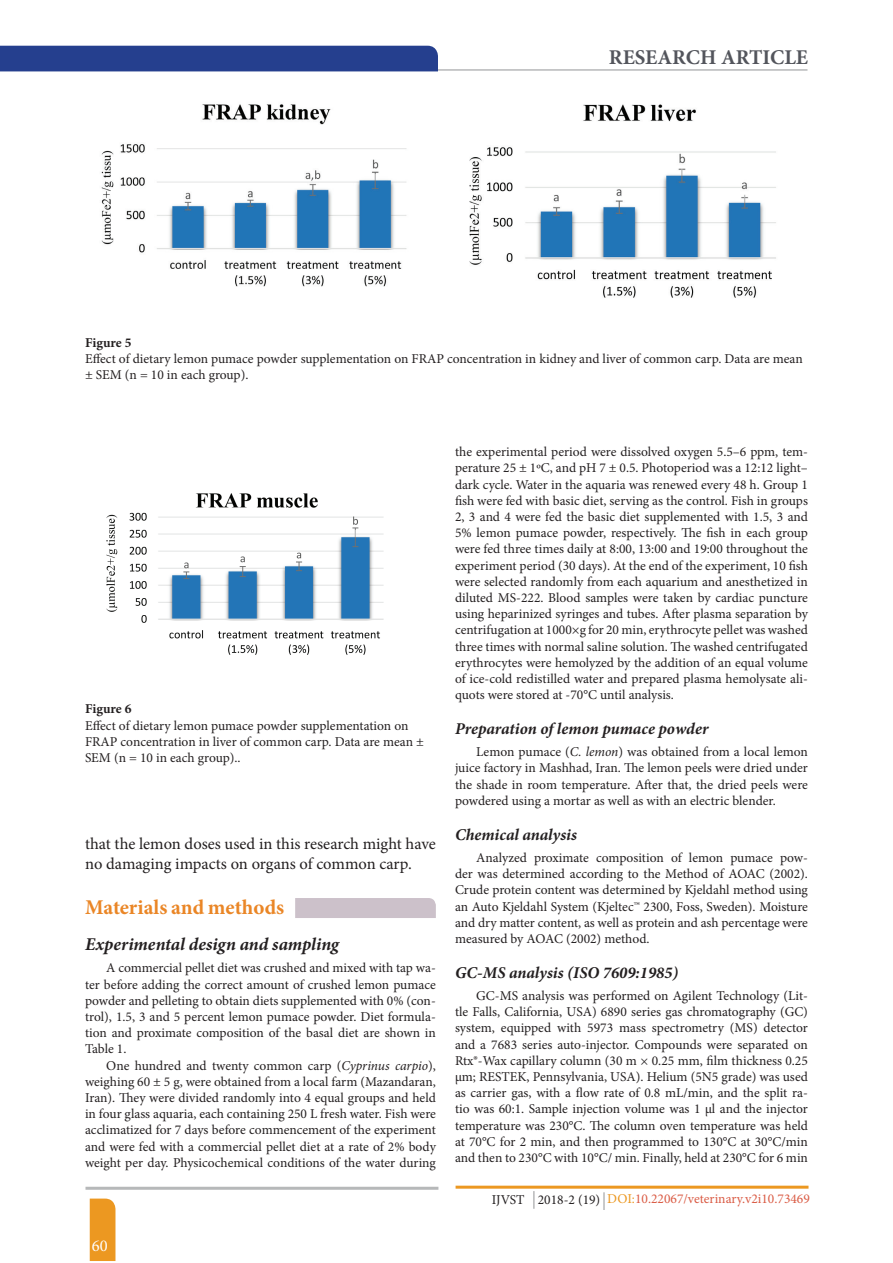
<style>
.page{position:relative;width:893px;height:1263px;background:#fff}
.page>*{position:absolute;margin:0;border:0;box-sizing:border-box;transform-origin:0 0}
.t1{font:700 21px "Minion Pro";color:#ea8626}
.t2{font:700 21px "Minion Pro";color:#53555c}
.t3{font:italic 700 18px "Minion Pro";letter-spacing:-.005em;color:#231f20}
.t4{font:16.5px/19.8px "Minion Pro";color:#231f20}
.t5{font:italic 700 16.5px "Minion Pro";color:#231f20}
.t6{font:16.5px "Minion Pro";color:#fff}
.t7{font:13.5px/16.2px "Minion Pro";color:#231f20;text-align:justify}
.t8{font:13.5px "Minion Pro";color:#da5b44}
.t9{font:700 13.5px "Minion Pro";color:#231f20}
.s1{font-style:italic}
.s2{color:#231f20}
.s3{color:#ec9821}
</style>
<div class="page">
<svg style="left:0;top:45px;width:438px;height:27px;background:#2f4893"></svg>
<hr style="left:438px;top:69px;width:369px;height:2px;background:#b6b8b9">
<div style="left:90px;top:1198px;width:25px;height:63px;background:#ec9821"></div>
<hr style="left:456px;top:1186px;width:352px;height:3px;background:#ec9821">
<hr style="left:86px;top:1187px;width:352px;height:3px;background:#b6b8b9">
<svg style="left:533px;top:1191px;width:2px;height:18px"></svg>
<svg style="left:603px;top:1192px;width:2px;height:18px"></svg>
<div style="left:295px;top:898px;width:141px;height:20px;background:#ccc1ca"></div>
<img style="left:106px;top:493px;width:278px;height:162px">
<img style="left:101px;top:104px;width:306px;height:183px">
<img style="left:469px;top:104px;width:307px;height:194px">
<h1 class="t2" style="left:609px;top:43px;width:201px">RESEARCH ARTICLE</h1>
<p class="t9" style="left:85px;top:333px;width:48px">Figure 5</p>
<p class="t7" style="left:85px;top:351px;width:719px">Effect of dietary lemon pumace powder supplementation on FRAP concentration in kidney and liver of common carp. Data are mean ± SEM (n = 10 in each group).</p>
<p class="t9" style="left:85px;top:700px;width:48px">Figure 6</p>
<p class="t7" style="left:85px;top:717px;width:340px;text-align:left">Effect of dietary lemon pumace powder supplementation on<br>FRAP concentration in liver of common carp. Data are mean ±<br>SEM (n = 10 in each group)..</p>
<p class="t4" style="left:85px;top:834px;width:352px">that the lemon doses used in this research might have no damaging impacts on organs of common carp.</p>
<h1 class="t1" style="left:85px;top:892px;width:201px">Materials and methods</h1>
<h2 class="t3" style="left:85px;top:931px;width:255px">Experimental design and sampling</h2>
<p class="t7" style="left:85px;top:960px;width:352px;text-indent:21px">A commercial pellet diet was crushed and mixed with tap wa&shy;ter before adding the correct amount of crushed lemon pumace powder and pelleting to obtain diets supplemented with 0% (con&shy;trol), 1.5, 3 and 5 percent lemon pumace powder. Diet formula&shy;tion and proximate composition of the basal diet are shown in Table 1.</p>
<p class="t7" style="left:85px;top:1057px;width:352px;text-indent:21px">One hundred and twenty common carp (<span class="s1">Cyprinus carpio</span>), weighing 60 ± 5 g, were obtained from a local farm (Mazandaran, Iran). They were divided randomly into 4 equal groups and held in four glass aquaria, each containing 250 L fresh water. Fish were acclimatized for 7 days before commencement of the experiment and were fed with a commercial pellet diet at a rate of 2% body weight per day. Physicochemical conditions of the water during</p>
<p class="t6" style="left:92px;top:1234px;width:17px">60</p>
<p class="t7" style="left:455px;top:444px;width:354px">the experimental period were dissolved oxygen 5.5–6 ppm, tem&shy;perature 25 ± 1ºC, and pH 7 ± 0.5. Photoperiod was a 12:12 light– dark cycle. Water in the aquaria was renewed every 48 h. Group 1 fish were fed with basic diet, serving as the control. Fish in groups 2, 3 and 4 were fed the basic diet supplemented with 1.5, 3 and 5% lemon pumace powder, respectively. The fish in each group were fed three times daily at 8:00, 13:00 and 19:00 throughout the experiment period (30 days). At the end of the experiment, 10 fish were selected randomly from each aquarium and anesthetized in diluted MS-222. Blood samples were taken by cardiac puncture using heparinized syringes and tubes. After plasma separation by centrifugation at 1000×g for 20 min, erythrocyte pellet was washed three times with normal saline solution. The washed centrifugated erythrocytes were hemolyzed by the addition of an equal volume of ice-cold redistilled water and prepared plasma hemolysate ali&shy;quots were stored at -70°C until analysis.</p>
<p class="t5" style="left:455px;top:717px;width:255px">Preparation of lemon pumace powder</p>
<p class="t7" style="left:455px;top:744px;width:354px;text-indent:21px">Lemon pumace (<span class="s1">C. lemon</span>) was obtained from a local lemon juice factory in Mashhad, Iran. The lemon peels were dried under the shade in room temperature. After that, the dried peels were powdered using a mortar as well as with an electric blender.</p>
<p class="t5" style="left:455px;top:823px;width:123px">Chemical analysis</p>
<p class="t7" style="left:455px;top:849px;width:354px;text-indent:21px">Analyzed proximate composition of lemon pumace pow&shy;der was determined according to the Method of AOAC (2002).<br>Crude protein content was determined by Kjeldahl method using an Auto Kjeldahl System (Kjeltec™ 2300, Foss, Sweden). Moisture and dry matter content, as well as protein and ash percentage were measured by AOAC (2002) method.</p>
<p class="t5" style="left:455px;top:961px;width:225px">GC-MS analysis (ISO 7609:1985)</p>
<p class="t7" style="left:455px;top:987px;width:354px;text-indent:21px">GC-MS analysis was performed on Agilent Technology (Lit&shy;tle Falls, California, USA) 6890 series gas chromatography (GC) system, equipped with 5973 mass spectrometry (MS) detector and a 7683 series auto-injector. Compounds were separated on Rtx®-Wax capillary column (30 m × 0.25 mm, film thickness 0.25 μm; RESTEK, Pennsylvania, USA). Helium (5N5 grade) was used as carrier gas, with a flow rate of 0.8 mL/min, and the split ra&shy;tio was 60:1. Sample injection volume was 1 μl and the injector temperature was 230°C. The column oven temperature was held at 70°C for 2 min, and then programmed to 130°C at 30°C/min and then to 230°C with 10°C/ min. Finally, held at 230°C for 6 min</p>
<p class="t8" style="left:492px;top:1190px;width:320px"><span class="s2">IJVST 2018-2 (19)</span> <span class="s3">DOI:</span>10.22067/veterinary.v2i10.73469</p>
</div>
